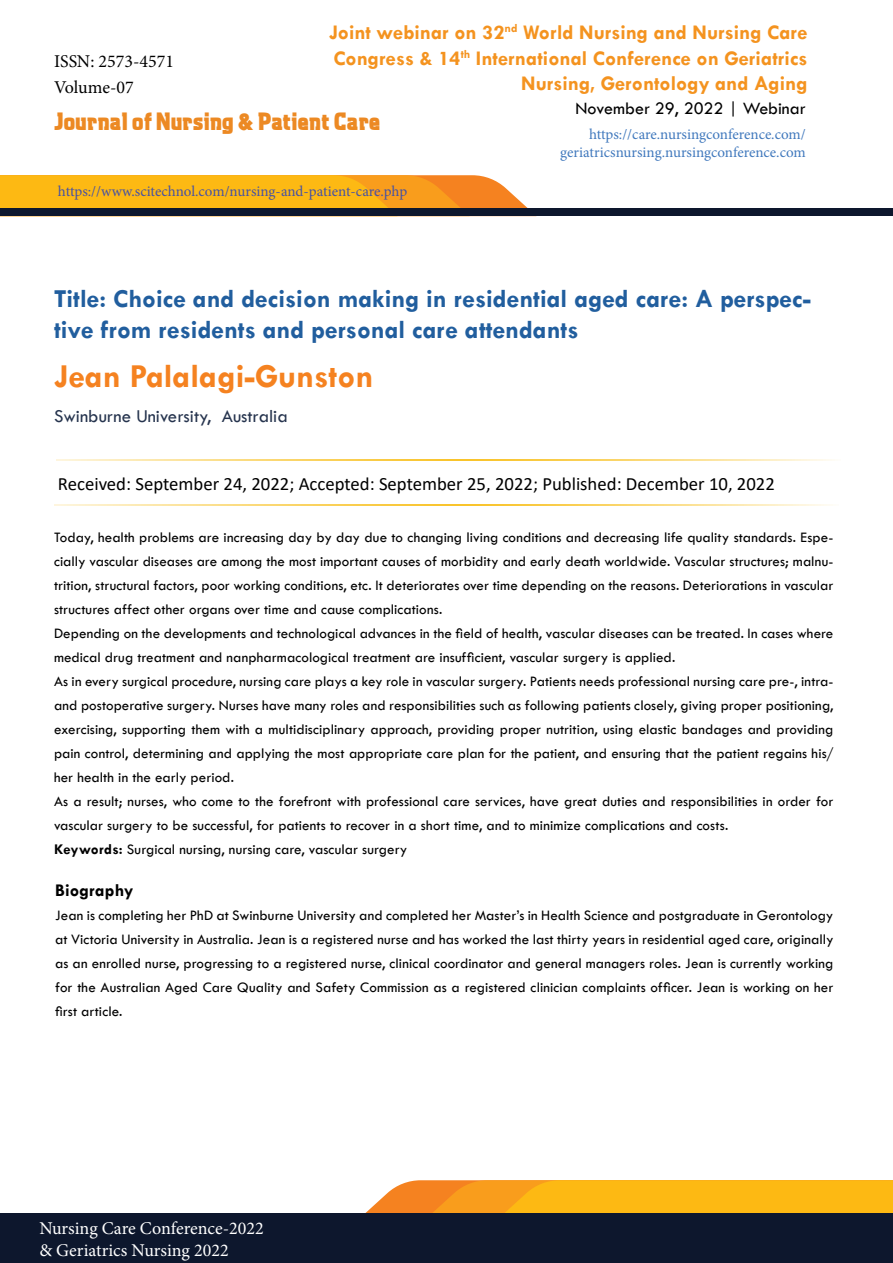
<style>
.page{position:relative;width:893px;height:1263px;background:#fff}
.page>*{position:absolute;margin:0;border:0;box-sizing:border-box;transform-origin:0 0}
.t1{font:700 33.75px "Tw Cen";color:#f58220}
.t2{font:700 26.1px/31.3px "Tw Cen";color:#215e9e}
.t3{font:800 24.9px "Aquatic";color:#ec8923}
.t4{font:700 21px/25.2px "Tw Cen";color:#f4931f;text-align:right}
.t5{font:18.75px "Calibri";color:#000}
.t6{font:18.75px "Tw Cen";color:#26344e}
.t7{font:18px/21.6px "Minion Pro";color:#fff}
.t8{font:18px "Minion Pro";color:#000}
.t9{font:18px "Tw Cen";color:#000}
.t10{font:700 18px "Tw Cen";letter-spacing:.01em;color:#000}
.t11{font:15px/24px "Tw Cen";letter-spacing:.005em;color:#000}
.t12{font:15px/18px "Minion Pro";color:#4179bd;text-align:right}
.t13{font:15px "Minion Pro";letter-spacing:-.005em;color:#4752a3}
.s1{font-weight:700}
</style>
<div class="page">
<svg style="left:0;top:175px;width:528px;height:33px;background:#fbb01e"></svg>
<div style="left:0;top:208px;width:893px;height:8px;background:#0d172d"></div>
<svg style="left:365px;top:1180px;width:528px;height:33px;background:#fbb11f"></svg>
<div style="left:0;top:1213px;width:893px;height:50px;background:#0d172d"></div>
<hr style="left:54px;top:504px;width:785px;height:2px;background:#f9c42b">
<hr style="left:56px;top:459px;width:785px;height:2px;background:#f9c42b">
<h3 class="t4" style="left:329px;top:20px;width:480px">Joint webinar on 32<sup>nd</sup> World Nursing and Nursing Care<br>Congress &amp; 14<sup>th</sup> International Conference on Geriatrics<br>Nursing, Gerontology and Aging</h3>
<p class="t9" style="left:575px;top:97px;width:232px">November 29, 2022 | Webinar</p>
<p class="t12" style="left:560px;top:126px;width:247px">https://care.nursingconference.com/ geriatricsnursing.nursingconference.com</p>
<p class="t8" style="left:54px;top:49px;width:122px">ISSN: 2573-4571</p>
<p class="t8" style="left:54px;top:75px;width:81px">Volume-07</p>
<h3 class="t3" style="left:54px;top:106px;width:328px">Journal of Nursing &amp; Patient Care</h3>
<p class="t13" style="left:58px;top:181px;width:351px">https://www.scitechnol.com/nursing-and-patient-care.php</p>
<h2 class="t2" style="left:54px;top:282px;width:758px">Title: Choice and decision making in residential aged care: A perspec&shy;tive from residents and personal care attendants</h2>
<h1 class="t1" style="left:54px;top:356px;width:321px">Jean Palalagi-Gunston</h1>
<p class="t6" style="left:54px;top:405px;width:235px">Swinburne University, Australia</p>
<p class="t5" style="left:58px;top:471px;width:718px">Received: September 24, 2022; Accepted: September 25, 2022; Published: December 10, 2022</p>
<p class="t11" style="left:54px;top:525px;width:781px">Today, health problems are increasing day by day due to changing living conditions and decreasing life quality standards. Espe&shy;cially vascular diseases are among the most important causes of morbidity and early death worldwide. Vascular structures; malnu&shy;trition, structural factors, poor working conditions, etc. It deteriorates over time depending on the reasons. Deteriorations in vascular structures affect other organs over time and cause complications.<br>Depending on the developments and technological advances in the field of health, vascular diseases can be treated. In cases where medical drug treatment and nanpharmacological treatment are insufficient, vascular surgery is applied.<br>As in every surgical procedure, nursing care plays a key role in vascular surgery. Patients needs professional nursing care pre-, intra&shy;and postoperative surgery. Nurses have many roles and responsibilities such as following patients closely, giving proper positioning, exercising, supporting them with a multidisciplinary approach, providing proper nutrition, using elastic bandages and providing pain control, determining and applying the most appropriate care plan for the patient, and ensuring that the patient regains his/ her health in the early period.<br>As a result; nurses, who come to the forefront with professional care services, have great duties and responsibilities in order for vascular surgery to be successful, for patients to recover in a short time, and to minimize complications and costs.<br><span class="s1">Keywords:</span> Surgical nursing, nursing care, vascular surgery</p>
<p class="t10" style="left:55px;top:879px;width:80px">Biography</p>
<p class="t11" style="left:55px;top:903px;width:780px;text-align:justify">Jean is completing her PhD at Swinburne University and completed her Master’s in Health Science and postgraduate in Gerontology at Victoria University in Australia. Jean is a registered nurse and has worked the last thirty years in residential aged care, originally as an enrolled nurse, progressing to a registered nurse, clinical coordinator and general managers roles. Jean is currently working for the Australian Aged Care Quality and Safety Commission as a registered clinician complaints officer. Jean is working on her first article.</p>
<p class="t7" style="left:39px;top:1218px;width:226px">Nursing Care Conference-2022 &amp; Geriatrics Nursing 2022</p>
</div>
